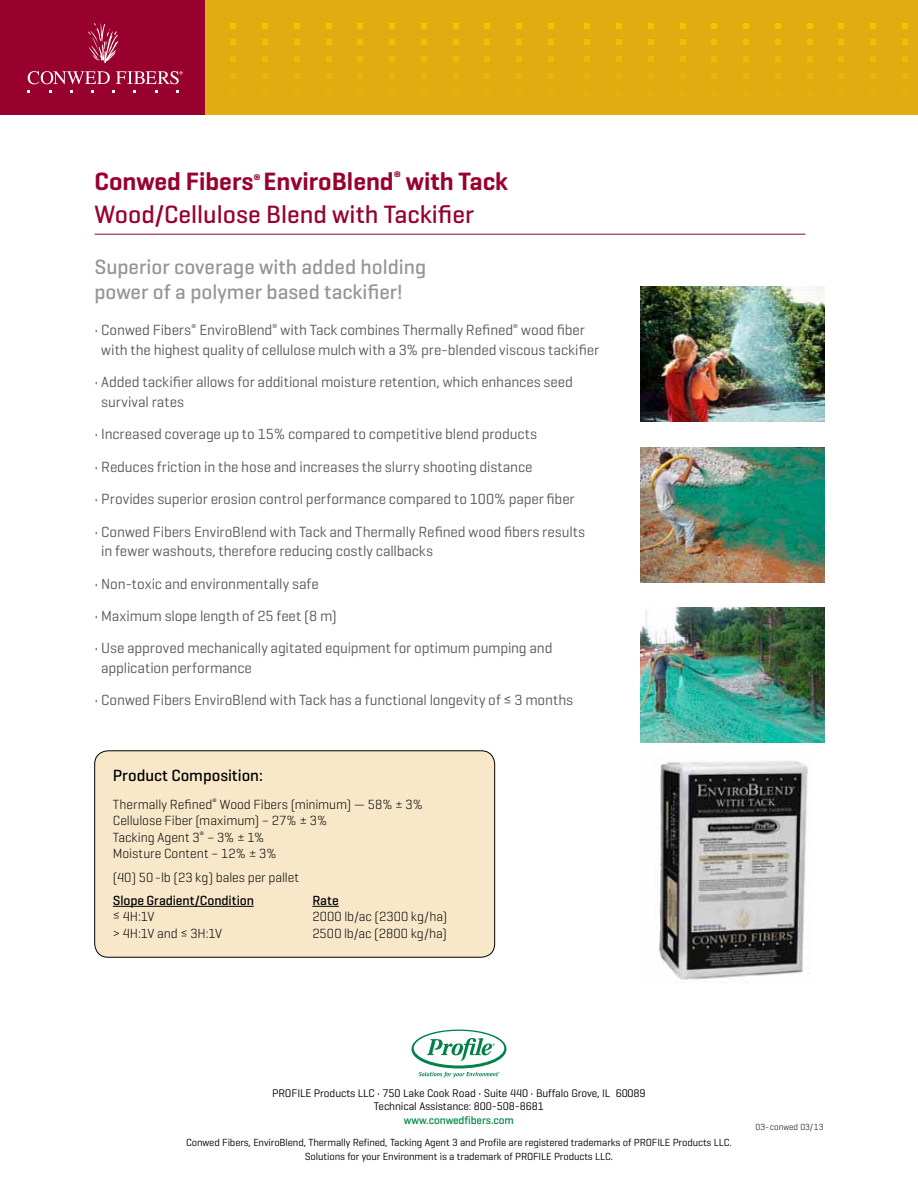
<style>
.page{position:relative;width:918px;height:1188px;background:#fff}
.page>*{position:absolute;margin:0;border:0;box-sizing:border-box;transform-origin:0 0}
.t1{font:500 25.5px "Geogrotesque";color:#98002e}
.t2{font:600 25.5px "Geogrotesque";color:#98002e}
.t3{font:500 21px/25.2px "Geogrotesque";color:#939598}
.t4{font:500 16.5px "Geogrotesque";color:#000}
.t5{font:15px/19.5px "Geogrotesque";letter-spacing:-.005em;color:#58595b}
.t6{font:300 13.5px/16.5px "Geogrotesque";letter-spacing:-.005em;color:#000}
.t7{font:500 13.5px "Geogrotesque";letter-spacing:-.005em;color:#000}
.t8{font:11.25px/13.5px "Geogrotesque";letter-spacing:-.01em;color:#000;text-align:center}
.t9{font:500 11.25px "Geogrotesque";letter-spacing:-.01em;color:#00853f}
.t10{font:600 11.1px "Geogrotesque";color:#98002e}
.t11{font:10.5px/13.5px "Geogrotesque";letter-spacing:-.01em;color:#000;text-align:center}
.t12{font:300 9px "Geogrotesque";color:#000}
</style>
<div class="page">
<div style="left:95px;top:751px;width:400px;height:206px;background:#f8e8c9;border-radius:14px"></div>
<div style="left:94px;top:751px;width:401px;height:206px;border:1px solid #000;border-radius:14px"></div>
<hr style="left:113px;top:906px;width:141px;height:1px;background:#000">
<svg style="left:312px;top:906px;width:27px;height:1px"></svg>
<hr style="left:94px;top:234px;width:712px;height:1px;background:#98002e">
<img style="left:640px;top:447px;width:184px;height:135px">
<img style="left:640px;top:608px;width:184px;height:135px">
<img style="left:640px;top:287px;width:184px;height:135px">
<svg style="left:412px;top:1030px;width:94px;height:47px"></svg>
<div style="left:205px;top:0;width:713px;height:114px;background:#e0ac0f"></div>
<svg style="left:870px;top:23px;width:6px;height:5px"></svg>
<svg style="left:902px;top:23px;width:6px;height:5px"></svg>
<svg style="left:585px;top:23px;width:5px;height:5px"></svg>
<svg style="left:616px;top:23px;width:6px;height:5px"></svg>
<svg style="left:648px;top:23px;width:5px;height:5px"></svg>
<svg style="left:680px;top:23px;width:5px;height:5px"></svg>
<svg style="left:712px;top:23px;width:5px;height:5px"></svg>
<svg style="left:743px;top:23px;width:6px;height:5px"></svg>
<svg style="left:775px;top:23px;width:6px;height:5px"></svg>
<svg style="left:807px;top:23px;width:5px;height:5px"></svg>
<svg style="left:839px;top:23px;width:5px;height:5px"></svg>
<svg style="left:870px;top:40px;width:6px;height:5px"></svg>
<svg style="left:902px;top:40px;width:6px;height:5px"></svg>
<svg style="left:585px;top:40px;width:5px;height:5px"></svg>
<svg style="left:616px;top:40px;width:6px;height:5px"></svg>
<svg style="left:648px;top:40px;width:5px;height:5px"></svg>
<svg style="left:680px;top:40px;width:5px;height:5px"></svg>
<svg style="left:712px;top:40px;width:5px;height:5px"></svg>
<svg style="left:743px;top:40px;width:6px;height:5px"></svg>
<svg style="left:775px;top:40px;width:6px;height:5px"></svg>
<svg style="left:807px;top:40px;width:5px;height:5px"></svg>
<svg style="left:839px;top:40px;width:5px;height:5px"></svg>
<svg style="left:870px;top:57px;width:6px;height:5px"></svg>
<svg style="left:902px;top:57px;width:6px;height:5px"></svg>
<svg style="left:585px;top:57px;width:5px;height:5px"></svg>
<svg style="left:616px;top:57px;width:6px;height:5px"></svg>
<svg style="left:648px;top:57px;width:5px;height:5px"></svg>
<svg style="left:680px;top:57px;width:5px;height:5px"></svg>
<svg style="left:712px;top:57px;width:5px;height:5px"></svg>
<svg style="left:743px;top:57px;width:6px;height:5px"></svg>
<svg style="left:775px;top:57px;width:6px;height:5px"></svg>
<svg style="left:807px;top:57px;width:5px;height:5px"></svg>
<svg style="left:839px;top:57px;width:5px;height:5px"></svg>
<div style="left:0;top:0;width:205px;height:114px;background:#98002e"></div>
<svg style="left:28px;top:71px;width:82px;height:13px"></svg>
<svg style="left:116px;top:71px;width:67px;height:13px"></svg>
<svg style="left:88px;top:23px;width:31px;height:40px"></svg>
<svg style="left:421px;top:23px;width:5px;height:5px"></svg>
<svg style="left:453px;top:23px;width:5px;height:5px"></svg>
<svg style="left:485px;top:23px;width:5px;height:5px"></svg>
<svg style="left:516px;top:23px;width:6px;height:5px"></svg>
<svg style="left:548px;top:23px;width:6px;height:5px"></svg>
<svg style="left:294px;top:23px;width:5px;height:5px"></svg>
<svg style="left:326px;top:23px;width:5px;height:5px"></svg>
<svg style="left:358px;top:23px;width:5px;height:5px"></svg>
<svg style="left:389px;top:23px;width:6px;height:5px"></svg>
<svg style="left:231px;top:23px;width:5px;height:5px"></svg>
<svg style="left:262px;top:23px;width:6px;height:5px"></svg>
<svg style="left:421px;top:40px;width:5px;height:5px"></svg>
<svg style="left:453px;top:40px;width:5px;height:5px"></svg>
<svg style="left:485px;top:40px;width:5px;height:5px"></svg>
<svg style="left:516px;top:40px;width:6px;height:5px"></svg>
<svg style="left:548px;top:40px;width:6px;height:5px"></svg>
<svg style="left:294px;top:40px;width:5px;height:5px"></svg>
<svg style="left:326px;top:40px;width:5px;height:5px"></svg>
<svg style="left:358px;top:40px;width:5px;height:5px"></svg>
<svg style="left:389px;top:40px;width:6px;height:5px"></svg>
<svg style="left:231px;top:40px;width:5px;height:5px"></svg>
<svg style="left:262px;top:40px;width:6px;height:5px"></svg>
<svg style="left:421px;top:57px;width:5px;height:5px"></svg>
<svg style="left:453px;top:57px;width:5px;height:5px"></svg>
<svg style="left:485px;top:57px;width:5px;height:5px"></svg>
<svg style="left:516px;top:57px;width:6px;height:5px"></svg>
<svg style="left:548px;top:57px;width:6px;height:5px"></svg>
<svg style="left:294px;top:57px;width:5px;height:5px"></svg>
<svg style="left:326px;top:57px;width:5px;height:5px"></svg>
<svg style="left:358px;top:57px;width:5px;height:5px"></svg>
<svg style="left:389px;top:57px;width:6px;height:5px"></svg>
<svg style="left:231px;top:57px;width:5px;height:5px"></svg>
<svg style="left:262px;top:57px;width:6px;height:5px"></svg>
<img style="left:657px;top:759px;width:151px;height:224px">
<p class="t10" style="left:394px;top:169px;width:9px">®</p>
<h1 class="t2" style="left:406px;top:166px;width:103px">with Tack</h1>
<h1 class="t1" style="left:94px;top:199px;width:381px">Wood/Cellulose Blend with Tackifier</h1>
<h2 class="t3" style="left:94px;top:254px;width:333px">Superior coverage with added holding power of a polymer based tackifier!</h2>
<h1 class="t2" style="left:94px;top:166px;width:301px">Conwed Fibers EnviroBlend</h1>
<p class="t10" style="left:253px;top:172px;width:9px">®</p>
<p class="t5" style="left:101px;top:320px;width:499px;text-indent:-7px">• Conwed Fibers<sup>®</sup> EnviroBlend<sup>®</sup> with Tack combines Thermally Refined<sup>®</sup> wood fiber with the highest quality of cellulose mulch with a 3% pre-blended viscous tackifier</p>
<p class="t5" style="left:101px;top:372px;width:473px;text-indent:-7px">• Added tackifier allows for additional moisture retention, which enhances seed survival rates</p>
<p class="t5" style="left:95px;top:424px;width:444px">• Increased coverage up to 15% compared to competitive blend products</p>
<p class="t5" style="left:95px;top:456px;width:440px">• Reduces friction in the hose and increases the slurry shooting distance</p>
<p class="t5" style="left:95px;top:489px;width:482px">• Provides superior erosion control performance compared to 100% paper fiber</p>
<p class="t5" style="left:101px;top:521px;width:485px;text-indent:-7px">• Conwed Fibers EnviroBlend with Tack and Thermally Refined wood fibers results in fewer washouts, therefore reducing costly callbacks</p>
<p class="t5" style="left:95px;top:573px;width:226px">• Non-toxic and environmentally safe</p>
<p class="t5" style="left:95px;top:606px;width:244px">• Maximum slope length of 25 feet (8 m)</p>
<p class="t5" style="left:101px;top:638px;width:453px;text-indent:-7px">• Use approved mechanically agitated equipment for optimum pumping and application performance</p>
<p class="t5" style="left:95px;top:690px;width:480px">• Conwed Fibers EnviroBlend with Tack has a functional longevity of ≤ 3 months</p>
<p class="t4" style="left:113px;top:765px;width:152px">Product Composition:</p>
<p class="t6" style="left:113px;top:796px;width:312px">Thermally Refined<sup>®</sup> Wood Fibers (minimum) — 58% ± 3% Cellulose Fiber (maximum) – 27% ± 3%<br>Tacking Agent 3<sup>®</sup> – 3% ± 1%<br>Moisture Content – 12% ± 3%</p>
<p class="t6" style="left:113px;top:868px;width:188px">(40) 50-lb (23 kg) bales per pallet</p>
<p class="t7" style="left:113px;top:892px;width:143px">Slope Gradient/Condition</p>
<p class="t7" style="left:312px;top:892px;width:28px">Rate</p>
<p class="t6" style="left:113px;top:908px;width:43px">≤ 4H:1V</p>
<p class="t6" style="left:312px;top:908px;width:136px">2000 lb/ac (2300 kg/ha)</p>
<p class="t6" style="left:113px;top:925px;width:111px">&gt; 4H:1V and ≤ 3H:1V</p>
<p class="t6" style="left:312px;top:925px;width:136px">2500 lb/ac (2800 kg/ha)</p>
<p class="t8" style="left:272px;top:1086px;width:375px">Profi le Products LLC • 750 Lake Cook Road • Suite 440 • Buffalo Grove, IL 60089<br>Technical Assistance: 800-508-8681</p>
<p class="t9" style="left:404px;top:1113px;width:112px">www.conwedfibers.com</p>
<p class="t11" style="left:186px;top:1135px;width:547px">Conwed Fibers, EnviroBlend, Thermally Refined, Tacking Agent 3 and Profile are registered trademarks of PRO FILE Products LLC.<br>Solutions for your Environment is a trademark of PRO FILE Products LLC.</p>
<p class="t12" style="left:756px;top:1121px;width:69px">03-conwed 03/13</p>
</div>
